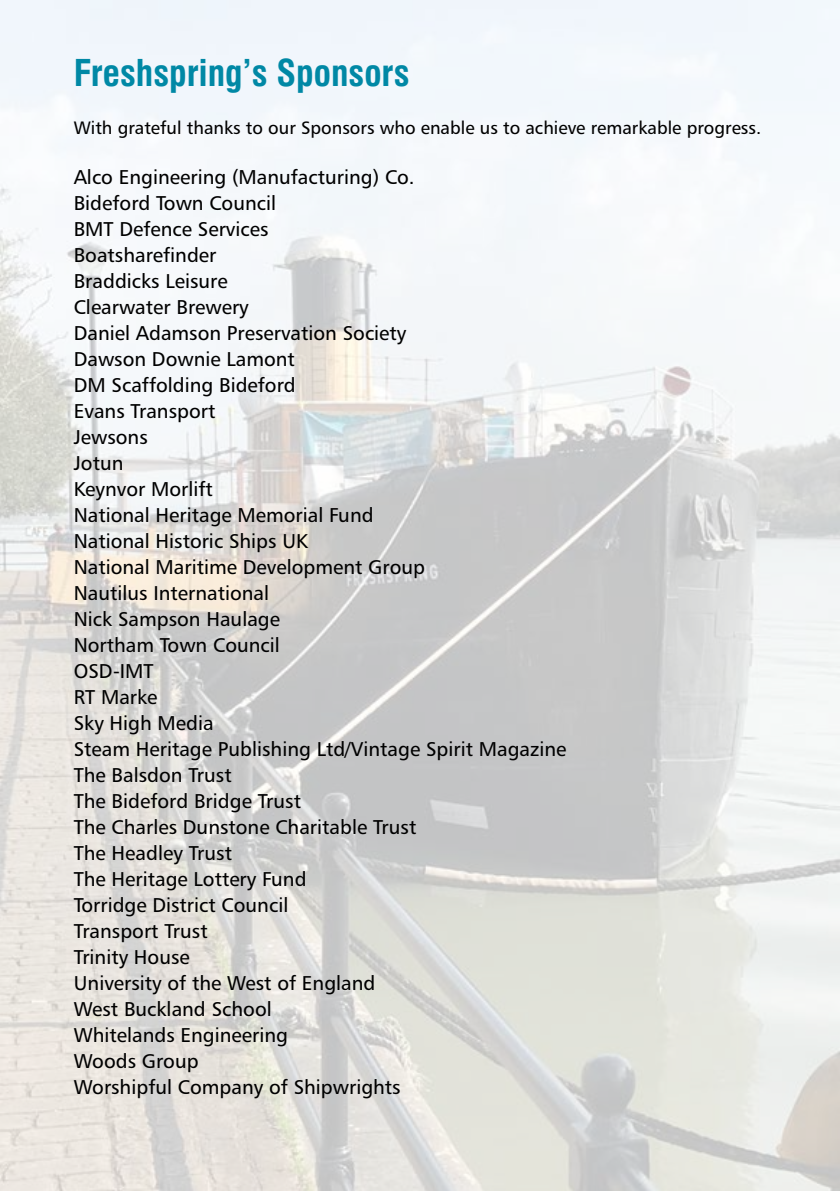
<style>
.page{position:relative;width:840px;height:1191px;background:#fff}
.page>*{position:absolute;margin:0;border:0;box-sizing:border-box;transform-origin:0 0}
.t1{font:700 condensed 36px "Swiss 721 BT";color:#0088a5}
.t2{font:20px/26px "Humanist 777 BT Roman B";color:#000}
.t3{font:18px "Humanist 777 BT Roman B";color:#000}
</style>
<div class="page">
<img style="left:0;top:0;width:839px;height:1191px">
<h1 class="t1" style="left:74px;top:51px;width:337px">Freshspring’s Sponsors</h1>
<p class="t3" style="left:74px;top:116px;width:688px">With grateful thanks to our Sponsors who enable us to achieve remarkable progress.</p>
<p class="t2" style="left:74px;top:163px;width:494px">Alco Engineering (Manufacturing) Co.<br>Bideford Town Council<br>BMT Defence Services<br>Boatsharefinder<br>Braddicks Leisure<br>Clearwater Brewery<br>Daniel Adamson Preservation Society<br>Dawson Downie Lamont<br>DM Scaffolding Bideford<br>Evans Transport<br>Jewsons<br>Jotun<br>Keynvor Morlift<br>National Heritage Memorial Fund<br>National Historic Ships UK<br>National Maritime Development Group<br>Nautilus International<br>Nick Sampson Haulage<br>Northam Town Council<br>OSD-IMT<br>RT Marke<br>Sky High Media<br>Steam Heritage Publishing Ltd/Vintage Spirit Magazine<br>The Balsdon Trust<br>The Bideford Bridge Trust<br>The Charles Dunstone Charitable Trust<br>The Headley Trust<br>The Heritage Lottery Fund<br>Torridge District Council<br>Transport Trust<br>Trinity House<br>University of the West of England<br>West Buckland School<br>Whitelands Engineering<br>Woods Group<br>Worshipful Company of Shipwrights</p>
</div>
